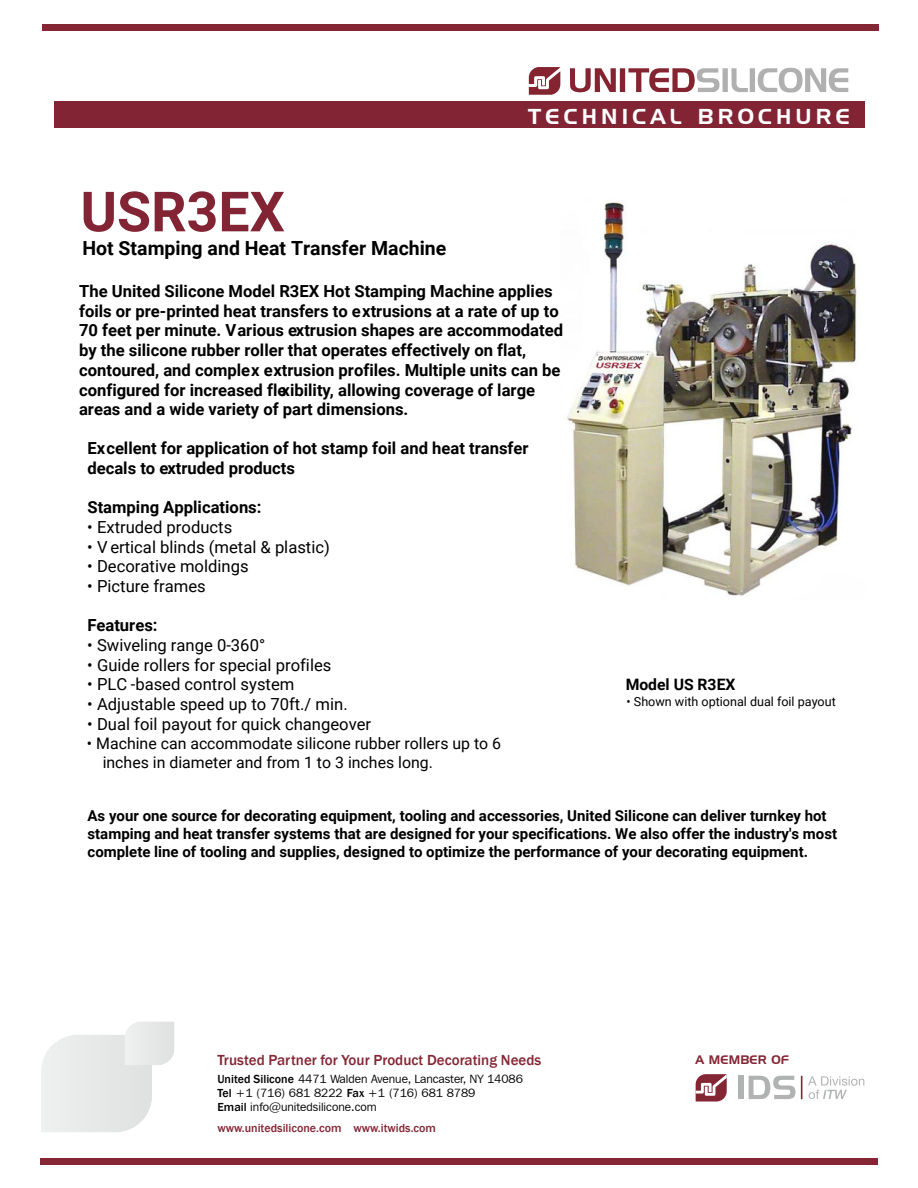
<style>
.page{position:relative;width:918px;height:1188px;background:#fff}
.page>*{position:absolute;margin:0;border:0;box-sizing:border-box;transform-origin:0 0}
.t1{font:700 55.5px "Roboto";color:#822433}
.t2{font:21px "Handel Gothic BT";letter-spacing:.2em;color:#fff}
.t3{font:700 19.5px "Roboto";color:#000}
.t4{font:700 16.65px/19.8px "Roboto";color:#000}
.t5{font:16.65px/19.8px "Roboto";color:#000}
.t6{font:15.9px/19px "Roboto";color:#000}
.t7{font:700 15.75px "Roboto";color:#000}
.t8{font:700 15px/18px "Roboto";color:#000}
.t9{font:500 15px "Franklin Gothic";color:#852634}
.t10{font:12.6px "Roboto";color:#000}
.t11{font:12px/14.4px "Franklin Gothic IT Cby BT";color:#000}
.t12{font:500 12px "Franklin Gothic";color:#852634}
.t13{font:12px "Handel Gothic BT";letter-spacing:.01em;color:#852634}
.s1{font-family:"Franklin Gothic";font-weight:500}
</style>
<div class="page">
<img style="left:567px;top:201px;width:291px;height:395px">
<div style="left:54px;top:101px;width:810px;height:27px;background:#822433"></div>
<svg style="left:41px;top:1021px;width:133px;height:111px"></svg>
<svg style="left:808px;top:1076px;width:56px;height:23px"></svg>
<svg style="left:801px;top:1076px;width:1px;height:23px"></svg>
<div style="left:739px;top:1076px;width:5px;height:23px;background:#b1b3b2"></div>
<svg style="left:749px;top:1076px;width:46px;height:23px"></svg>
<svg style="left:696px;top:1074px;width:31px;height:28px"></svg>
<div style="left:41px;top:1158px;width:837px;height:7px;background:#852634"></div>
<svg style="left:529px;top:67px;width:31px;height:28px"></svg>
<svg style="left:570px;top:68px;width:278px;height:25px"></svg>
<div style="left:42px;top:24px;width:837px;height:7px;background:#852634"></div>
<p class="t2" style="left:528px;top:108px;width:323px">TECHNICAL BROCHURE</p>
<h1 class="t1" style="left:80px;top:189px;width:206px">USR3EX</h1>
<p class="t3" style="left:82px;top:240px;width:366px">Hot Stamping and Heat Transfer Machine</p>
<p class="t4" style="left:79px;top:282px;width:485px">The United Silicone Model R3EX Hot Stamping Machine applies foils or pre-printed heat transfers to extrusions at a rate of up to 70 feet per minute. Various extrusion shapes are accommodated by the silicone rubber roller that operates effectively on flat, contoured, and complex extrusion profiles. Multiple units can be configured for increased flexibility, allowing coverage of large areas and a wide variety of part dimensions.</p>
<p class="t4" style="left:87px;top:440px;width:443px">Excellent for application of hot stamp foil and heat transfer decals to extruded products</p>
<p class="t4" style="left:87px;top:499px;width:176px">Stamping Applications:</p>
<p class="t5" style="left:87px;top:518px;width:244px">ï Extruded products<br>ï V ertical blinds (metal &amp; plastic) ï Decorative moldings<br>ï Picture frames</p>
<p class="t4" style="left:87px;top:617px;width:72px">Features:</p>
<p class="t5" style="left:87px;top:636px;width:285px">ï Swiveling range 0-360°<br>ï Guide rollers for special profiles<br>ï PLC -based control system<br>ï Adjustable speed up to 70ft./ min.<br>ï Dual foil payout for quick changeover</p>
<p class="t6" style="left:103px;top:735px;width:400px;text-indent:-16px">ï Machine can accommodate silicone rubber rollers up to 6 inches in diameter and from 1 to 3 inches long.</p>
<p class="t7" style="left:626px;top:678px;width:111px">Model US R3EX</p>
<p class="t10" style="left:627px;top:696px;width:211px">ï Shown with optional dual foil payout</p>
<p class="t8" style="left:88px;top:808px;width:751px">As your one source for decorating equipment, tooling and accessories, United Silicone can deliver turnkey hot stamping and heat transfer systems that are designed for your specifications. We also offer the industry's most complete line of tooling and supplies, designed to optimize the performance of your decorating equipment.</p>
<p class="t9" style="left:217px;top:1054px;width:325px">Trusted Partner for Your Product Decorating Needs</p>
<p class="t11" style="left:217px;top:1072px;width:307px"><span class="s1">United Silicone</span> 4471 Walden Avenue, Lancaster, NY 14086<br><span class="s1">Tel</span> +1 (716) 681 8222 <span class="s1">Fax</span> +1 (716) 681 8789<br><span class="s1">Email</span> info@unitedsilicone.com</p>
<p class="t12" style="left:217px;top:1123px;width:220px">www.unitedsilicone.com www.itwids.com</p>
<p class="t13" style="left:696px;top:1055px;width:95px">A MEMBER OF</p>
</div>
